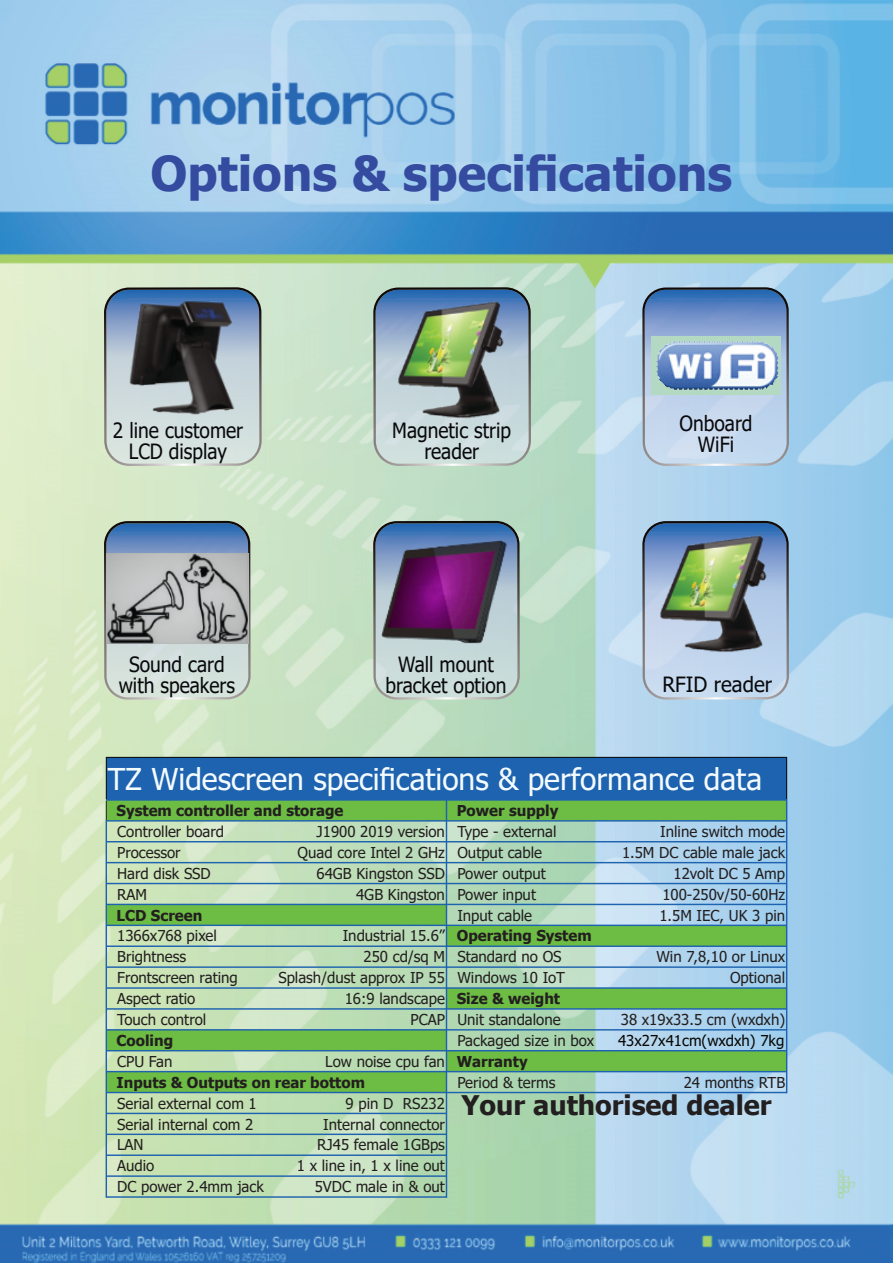
<style>
.page{position:relative;width:893px;height:1263px;background:#fff}
.page>*{position:absolute;margin:0;border:0;box-sizing:border-box;transform-origin:0 0}
.t1{font:700 48px "Tahoma";color:#354b9f}
.t2{font:30px "Tahoma";color:#f4fbfe}
.t3{font:700 27px "Tahoma";color:#231f20}
.t4{font:21px/21px "Tahoma";color:#09090c;text-align:center;scale:.91 1}
.t5{font:21px "Tahoma";color:#09090c}
.t6{font:15px "Tahoma";color:#231f20}
.t7{font:700 15px/20.9px "Tahoma";color:#231f20}
.t8{font:15px "Tahoma";color:#080704}
.s1{font-weight:700}
.s2{font-weight:400}
</style>
<div class="page">
<img style="left:1px;top:0;width:892px;height:1263px">
<div style="left:106px;top:757px;width:681px;height:43px;background:#1e63b0"></div>
<svg style="left:107px;top:801px;width:679px;height:291px;background:#a3d1a3"></svg>
<hr style="left:786px;top:799px;width:1px;height:294px;background:#1e63b0">
<hr style="left:446px;top:800px;width:1px;height:398px;background:#1e63b0">
<hr style="left:106px;top:820px;width:1px;height:378px;background:#1e63b0">
<hr style="left:106px;top:757px;width:1px;height:42px;background:#080704">
<hr style="left:786px;top:757px;width:1px;height:42px;background:#080704">
<svg style="left:106px;top:801px;width:1px;height:19px"></svg>
<hr style="left:106px;top:799px;width:681px;height:2px;background:#1e63b0">
<hr style="left:106px;top:820px;width:681px;height:1px;background:#1e63b0">
<hr style="left:106px;top:841px;width:681px;height:1px;background:#1e63b0">
<hr style="left:106px;top:862px;width:681px;height:1px;background:#1e63b0">
<hr style="left:106px;top:883px;width:681px;height:1px;background:#1e63b0">
<hr style="left:106px;top:904px;width:681px;height:1px;background:#1e63b0">
<hr style="left:106px;top:924px;width:681px;height:2px;background:#1e63b0">
<hr style="left:106px;top:945px;width:681px;height:2px;background:#1e63b0">
<hr style="left:106px;top:966px;width:681px;height:2px;background:#1e63b0">
<hr style="left:106px;top:987px;width:681px;height:2px;background:#1e63b0">
<hr style="left:106px;top:1008px;width:681px;height:2px;background:#1e63b0">
<hr style="left:106px;top:1029px;width:681px;height:1px;background:#1e63b0">
<hr style="left:106px;top:1050px;width:681px;height:1px;background:#1e63b0">
<hr style="left:106px;top:1071px;width:681px;height:1px;background:#1e63b0">
<hr style="left:106px;top:1092px;width:681px;height:1px;background:#1e63b0">
<hr style="left:106px;top:1113px;width:340px;height:1px;background:#1e63b0">
<hr style="left:106px;top:1133px;width:340px;height:2px;background:#1e63b0">
<hr style="left:106px;top:1154px;width:340px;height:2px;background:#1e63b0">
<hr style="left:106px;top:1175px;width:340px;height:2px;background:#1e63b0">
<hr style="left:106px;top:1196px;width:340px;height:2px;background:#1e63b0">
<hr style="left:106px;top:757px;width:681px;height:1px;background:#080704">
<svg style="left:104px;top:287px;width:158px;height:179px;background:#b2c2ca"></svg>
<svg style="left:373px;top:287px;width:158px;height:179px;background:#a8bec9"></svg>
<img style="left:394px;top:299px;width:116px;height:123px">
<svg style="left:642px;top:521px;width:147px;height:179px;background:#a0b8d4"></svg>
<svg style="left:104px;top:521px;width:147px;height:179px;background:#a2b6c4"></svg>
<svg style="left:373px;top:521px;width:147px;height:179px;background:#98b1be"></svg>
<img style="left:657px;top:533px;width:115px;height:123px">
<svg style="left:642px;top:287px;width:147px;height:179px;background:#9bb4d5"></svg>
<img style="left:127px;top:296px;width:111px;height:120px">
<img style="left:651px;top:336px;width:129px;height:59px">
<img style="left:106px;top:553px;width:142px;height:90px">
<img style="left:382px;top:541px;width:127px;height:124px">
<h1 class="t1" style="left:151px;top:154px;width:583px">Options &amp; specifications</h1>
<h3 class="t4" style="left:113px;top:422px;width:145px">2 line customer<br>LCD display</h3>
<h3 class="t4" style="left:680px;top:415px;width:82px">Onboard<br>WiFi</h3>
<h3 class="t4" style="left:392px;top:421px;width:132px">Magnetic strip reader</h3>
<h3 class="t4" style="left:119px;top:656px;width:129px">Sound card with speakers</h3>
<h3 class="t4" style="left:385px;top:656px;width:135px">Wall mount bracket option</h3>
<h3 class="t5" style="left:663px;top:676px;width:111px">RFID reader</h3>
<h2 class="t2" style="left:108px;top:767px;width:656px">TZ Widescreen specifications &amp; performance data</h2>
<p class="t7" style="left:117px;top:801px;width:228px">System controller and storage</p>
<p class="t7" style="left:457px;top:801px;width:103px">Power supply</p>
<p class="t6" style="left:117px;top:825px;width:108px">Controller board</p>
<p class="t6" style="left:317px;top:825px;width:241px">J1900 2019 version Type - external</p>
<p class="t6" style="left:660px;top:825px;width:126px">Inline switch mode</p>
<p class="t6" style="left:117px;top:846px;width:65px">Processor</p>
<p class="t6" style="left:298px;top:846px;width:246px">Quad core Intel 2 GHz Output cable</p>
<p class="t6" style="left:622px;top:846px;width:165px">1.5M DC cable male jack</p>
<p class="t6" style="left:117px;top:867px;width:95px">Hard disk SSD</p>
<p class="t6" style="left:317px;top:867px;width:231px">64GB Kingston SSD Power output</p>
<p class="t6" style="left:673px;top:867px;width:113px">12volt DC 5 Amp</p>
<p class="t6" style="left:117px;top:888px;width:31px">RAM</p>
<p class="t6" style="left:356px;top:888px;width:181px">4GB Kingston Power input</p>
<p class="t6" style="left:662px;top:888px;width:124px">100-250v/50-60Hz</p>
<p class="t7" style="left:117px;top:906px;width:87px">LCD Screen</p>
<p class="t6" style="left:457px;top:909px;width:76px">Input cable</p>
<p class="t6" style="left:659px;top:909px;width:127px">1.5M IEC, UK 3 pin</p>
<p class="t6" style="left:117px;top:930px;width:101px">1366x768 pixel</p>
<p class="t6" style="left:343px;top:930px;width:250px">Industrial 15.6” <span class="s1">Operating System</span></p>
<p class="t6" style="left:117px;top:951px;width:71px">Brightness</p>
<p class="t6" style="left:364px;top:951px;width:200px">250 cd/sq M Standard no OS</p>
<p class="t6" style="left:656px;top:951px;width:130px">Win 7,8,10 or Linux</p>
<p class="t6" style="left:117px;top:972px;width:122px">Frontscreen rating</p>
<p class="t6" style="left:278px;top:972px;width:288px">Splash/dust approx IP 55 Windows 10 IoT</p>
<p class="t6" style="left:730px;top:972px;width:57px">Optional</p>
<p class="t6" style="left:117px;top:993px;width:80px">Aspect ratio</p>
<p class="t6" style="left:345px;top:993px;width:217px">16:9 landscape <span class="s1">Size &amp; weight</span></p>
<p class="t6" style="left:117px;top:1013px;width:91px">Touch control</p>
<p class="t6" style="left:410px;top:1013px;width:152px">PCAP Unit standalone</p>
<p class="t6" style="left:621px;top:1013px;width:166px">38 x19x33.5 cm (wxdxh)</p>
<p class="t7" style="left:117px;top:1031px;width:58px">Cooling</p>
<p class="t6" style="left:457px;top:1034px;width:138px">Packaged size in box</p>
<p class="t8" style="left:618px;top:1034px;width:168px">43x27x41cm(wxdxh) 7kg</p>
<p class="t6" style="left:117px;top:1055px;width:57px">CPU Fan</p>
<p class="t7" style="left:117px;top:1052px;width:413px;text-indent:209px"><span class="s2">Low noise cpu fan</span> Warranty<br>Inputs &amp; Outputs on rear bottom</p>
<p class="t6" style="left:457px;top:1076px;width:100px">Period &amp; terms</p>
<p class="t6" style="left:684px;top:1076px;width:103px">24 months RTB</p>
<p class="t6" style="left:117px;top:1097px;width:141px">Serial external com 1</p>
<h3 class="t3" style="left:346px;top:1094px;width:428px"><sup>9</sup> <sup>pin</sup> <sup>D</sup> <sup>RS232</sup> Your authorised dealer</h3>
<p class="t6" style="left:117px;top:1118px;width:138px">Serial internal com 2</p>
<p class="t6" style="left:323px;top:1118px;width:123px">Internal connector</p>
<p class="t6" style="left:117px;top:1139px;width:28px">LAN</p>
<p class="t6" style="left:317px;top:1139px;width:129px">RJ45 female 1GBps</p>
<p class="t6" style="left:117px;top:1160px;width:39px">Audio</p>
<p class="t6" style="left:297px;top:1160px;width:150px">1 x line in, 1 x line out</p>
<p class="t6" style="left:117px;top:1181px;width:148px">DC power 2.4mm jack</p>
<p class="t6" style="left:315px;top:1181px;width:132px">5VDC male in &amp; out</p>
</div>
